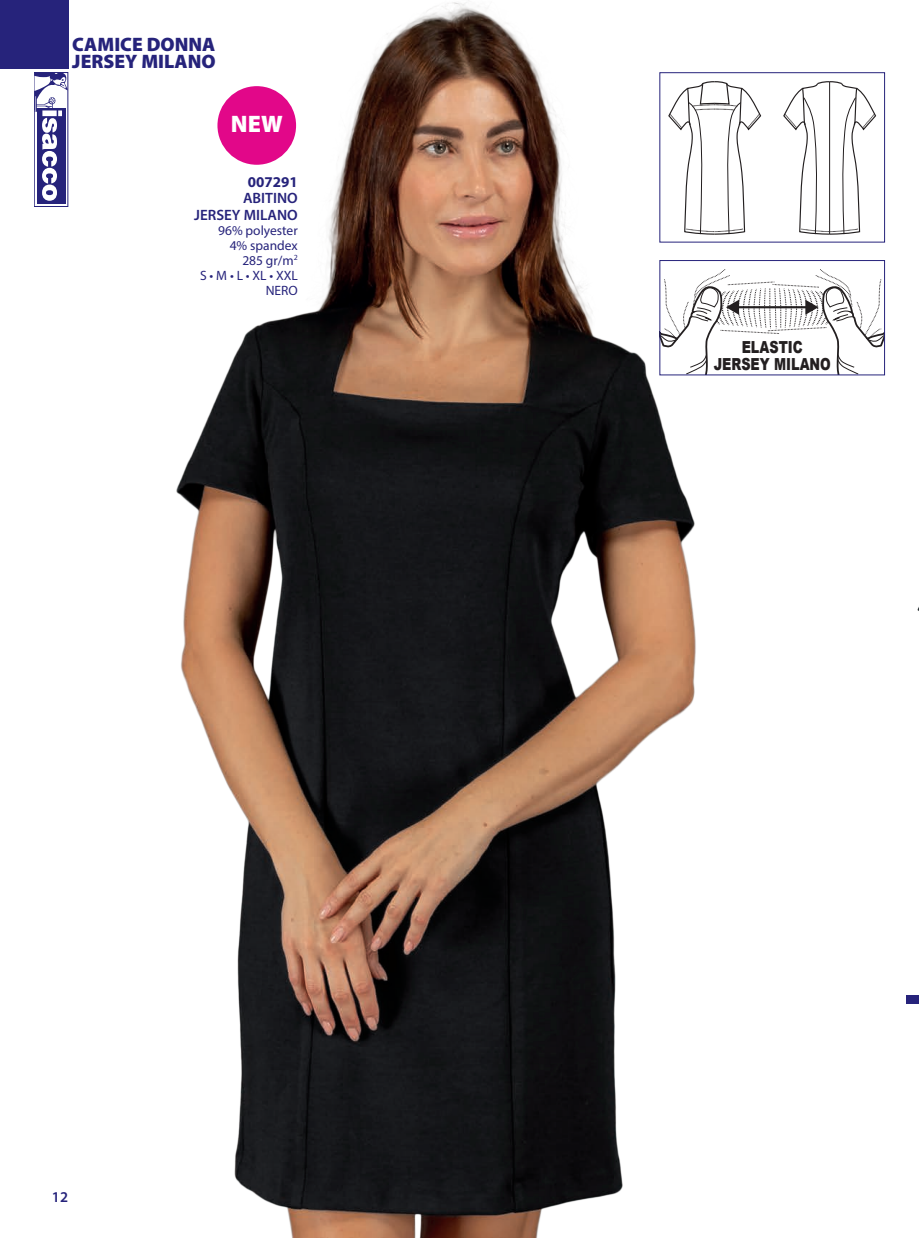
<style>
.page{position:relative;width:919px;height:1238px;background:#fff}
.page>*{position:absolute;margin:0;border:0;box-sizing:border-box;transform-origin:0 0}
.t1{font:900 24px "Myriad Pro";color:#fff}
.t2{font:900 19.5px/17.1px "Myriad Pro";color:#26237b}
.t3{font:900 16.65px/16.6px "Arial";color:#231f20;text-align:center;scale:.77 1}
.t4{font:600 15px/16.5px "Myriad Pro";color:#26237b;text-align:right}
.t5{font:700 15px "Myriad Pro";color:#26237b}
.t6{font:13.5px/15px "Myriad Pro";color:#26237b;text-align:right}
</style>
<div class="page">
<img style="left:830px;top:109px;width:88px;height:502px">
<img style="left:68px;top:0;width:722px;height:1237px">
<div style="left:0;top:0;width:68px;height:68px;background:#26237b"></div>
<div style="left:34px;top:72px;width:34px;height:135px;border:1px solid #26237b"></div>
<div style="left:37px;top:108px;width:28px;height:95px;background:#26237b"></div>
<svg style="left:34px;top:73px;width:34px;height:128px"></svg>
<div style="left:906px;top:995px;width:12px;height:8px;background:#26237b"></div>
<div style="left:217px;top:86px;width:79px;height:79px;background:#e20789;border-radius:50%"></div>
<div style="left:668px;top:76px;width:208px;height:162px;background:#fff"></div>
<svg style="left:668px;top:81px;width:93px;height:154px"></svg>
<svg style="left:783px;top:81px;width:93px;height:154px"></svg>
<hr style="left:829px;top:82px;width:1px;height:152px;background:#231f20">
<svg style="left:661px;top:268px;width:221px;height:105px"></svg>
<div style="left:659px;top:260px;width:225px;height:115px;border:1px solid #26237b"></div>
<h2 class="t2" style="left:72px;top:35px;width:145px">CAMICE DONNA<br>JERSEY MILANO</h2>
<h1 class="t1" style="left:231px;top:108px;width:53px">NEW</h1>
<p class="t5" style="left:248px;top:172px;width:51px">007291</p>
<p class="t4" style="left:194px;top:189px;width:105px">ABITINO<br>JERSEY MILANO</p>
<p class="t6" style="left:200px;top:222px;width:99px">96% polyester<br>4% spandex<br>285 gr/m<sup>2<br></sup>S • M • L • XL • XXL<br>NERO</p>
<p class="t4" style="left:52px;top:1188px;width:18px">12</p>
<p class="t3" style="left:713px;top:339px;width:154px">ELASTIC<br>JERSEY MILANO</p>
</div>
